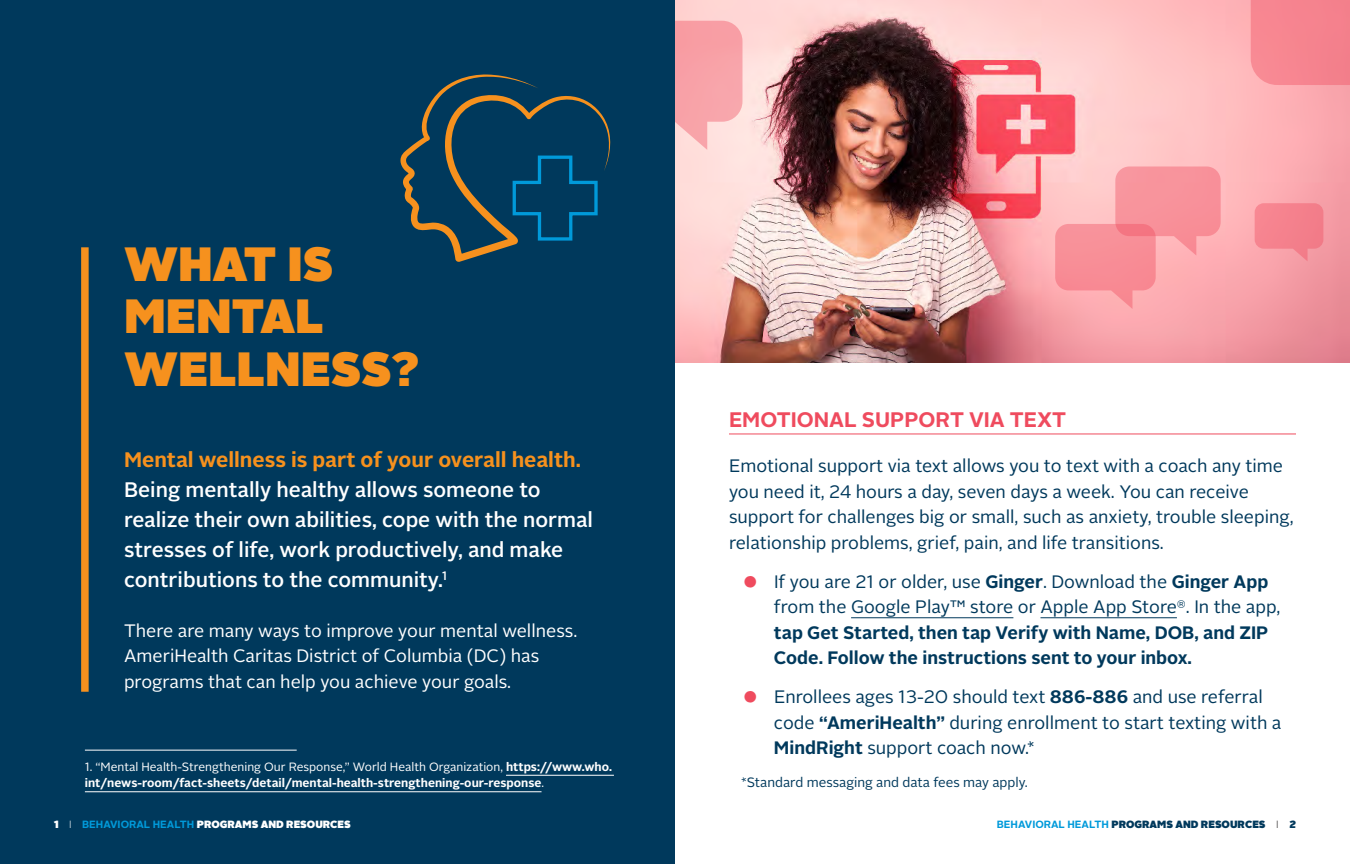
<style>
.page{position:relative;width:1350px;height:864px;background:#fff}
.page>*{position:absolute;margin:0;border:0;box-sizing:border-box;transform-origin:0 0}
.t1{font:900 48px/52.5px "Alright Sans LP";color:#f6911e}
.t2{font:500 21px/30px "Alright Sans LP";color:#fff}
.Header_1{font:700 21px "Alright Sans LP";color:#ef4b5e}
.Body_Copy_2{font:18px/25.5px "Alright Sans LP";color:#00395c}
.Bullet_Level_1{font:700 18px/25.5px "Alright Sans LP";color:#00395c}
.Bullet_Level_1-2{font:18px/25.5px "Alright Sans LP";color:#00395c}
.t3{font:18px/25.5px "Alright Sans LP";color:#fff}
.Bullet_Level_1-3{font:13.5px "Alright Sans LP";color:#00395c}
.t4{font:700 12px/16.5px "Alright Sans LP";color:#fff}
.t5{font:900 10.5px "Alright Sans LP";color:#00395c}
.t6{font:900 10.5px "Alright Sans LP";color:#fff}
.s1{font-weight:700;color:#f6911e}
.s2{font-weight:400}
.s3{font-weight:300}
.s4{font-weight:700;color:#009ada}
.s5{font-weight:900;font-size:33px;color:#ef4b5e}
.s6{font-weight:700}
.s7{font-weight:300;color:#231f20}
</style>
<div class="page">
<div style="left:0;top:0;width:675px;height:864px;background:#00395c"></div>
<div style="left:81px;top:247px;width:8px;height:445px;background:#f6911e"></div>
<hr style="left:85px;top:750px;width:212px;height:1px;background:#fff">
<hr style="left:506px;top:775px;width:108px;height:1px;background:#fff">
<hr style="left:85px;top:792px;width:457px;height:1px;background:#fff">
<img style="left:675px;top:0;width:675px;height:363px">
<hr style="left:729px;top:434px;width:567px;height:1px;background:#ef4b5e">
<hr style="left:851px;top:618px;width:162px;height:1px;background:#00395c">
<hr style="left:1041px;top:618px;width:136px;height:1px;background:#00395c">
<svg style="left:676px;top:21px;width:66px;height:129px;background:#f9acb1"></svg>
<svg style="left:1055px;top:166px;width:166px;height:143px;background:#fa9fa6"></svg>
<svg style="left:1255px;top:203px;width:68px;height:58px;background:#f58792"></svg>
<svg style="left:1251px;top:0;width:99px;height:122px;background:#f7919a"></svg>
<svg style="left:400px;top:74px;width:211px;height:188px"></svg>
<p class="t1" style="left:124px;top:238px;width:297px">WHAT IS<br>MENTAL<br>WELLNESS?</p>
<p class="t2" style="left:124px;top:444px;width:471px"><span class="s1">Mental wellness is part of your overall health.<br></span>Being mentally healthy allows someone to realize their own abilities, cope with the normal stresses of life, work productively, and make contributions to the community.<sup>1</sup></p>
<p class="t3" style="left:124px;top:618px;width:455px">There are many ways to improve your mental wellness.<br>AmeriHealth Caritas District of Columbia (DC) has programs that can help you achieve your goals.</p>
<p class="t4" style="left:85px;top:758px;width:529px"><span class="s2">1. “Mental Health-Strengthening Our Response,” World Health Organization,</span> https://www.who. int/news-room/fact-sheets/detail/mental-health-strengthening-our-response<span class="s2">.</span></p>
<p class="t6" style="left:54px;top:816px;width:298px">1 <span class="s3">I</span> <span class="s4">BEHAVIORAL HEALTH</span> PROGRAMS AND RESOURCES</p>
<p class="Header_1" style="left:729px;top:405px;width:339px">EMOTIONAL SUPPORT VIA TEXT</p>
<p class="Body_Copy_2" style="left:729px;top:454px;width:566px">Emotional support via text allows you to text with a coach any time you need it, 24 hours a day, seven days a week. You can receive support for challenges big or small, such as anxiety, trouble sleeping, relationship problems, grief, pain, and life transitions.</p>
<p class="Bullet_Level_1" style="left:774px;top:569px;width:508px;text-indent:-33px"><span class="s5">•</span> <span class="s2">If you are 21 or older, use</span> Ginger<span class="s2">. Download the</span> Ginger App <span class="s2">from the Google Play™ store or Apple App Store</span><sup>®</sup><span class="s2">. In the app, </span>tap Get Started, then tap Verify with Name, DOB, and ZIP Code. Follow the instructions sent to your inbox.</p>
<p class="Bullet_Level_1-2" style="left:774px;top:685px;width:509px;text-indent:-33px"><span class="s5">•</span> Enrollees ages 13-20 should text <span class="s6">886-886</span> and use referral code <span class="s6">“AmeriHealth”</span> during enrollment to start texting with a<br><span class="s6">MindRight</span> support coach now.*</p>
<p class="Bullet_Level_1-3" style="left:741px;top:773px;width:288px">*Standard messaging and data fees may apply.</p>
<p class="t5" style="left:997px;top:816px;width:301px"><span class="s4">BEHAVIORAL HEALTH</span> PROGRAMS AND RESOURCES <span class="s7">I</span> 2</p>
</div>
